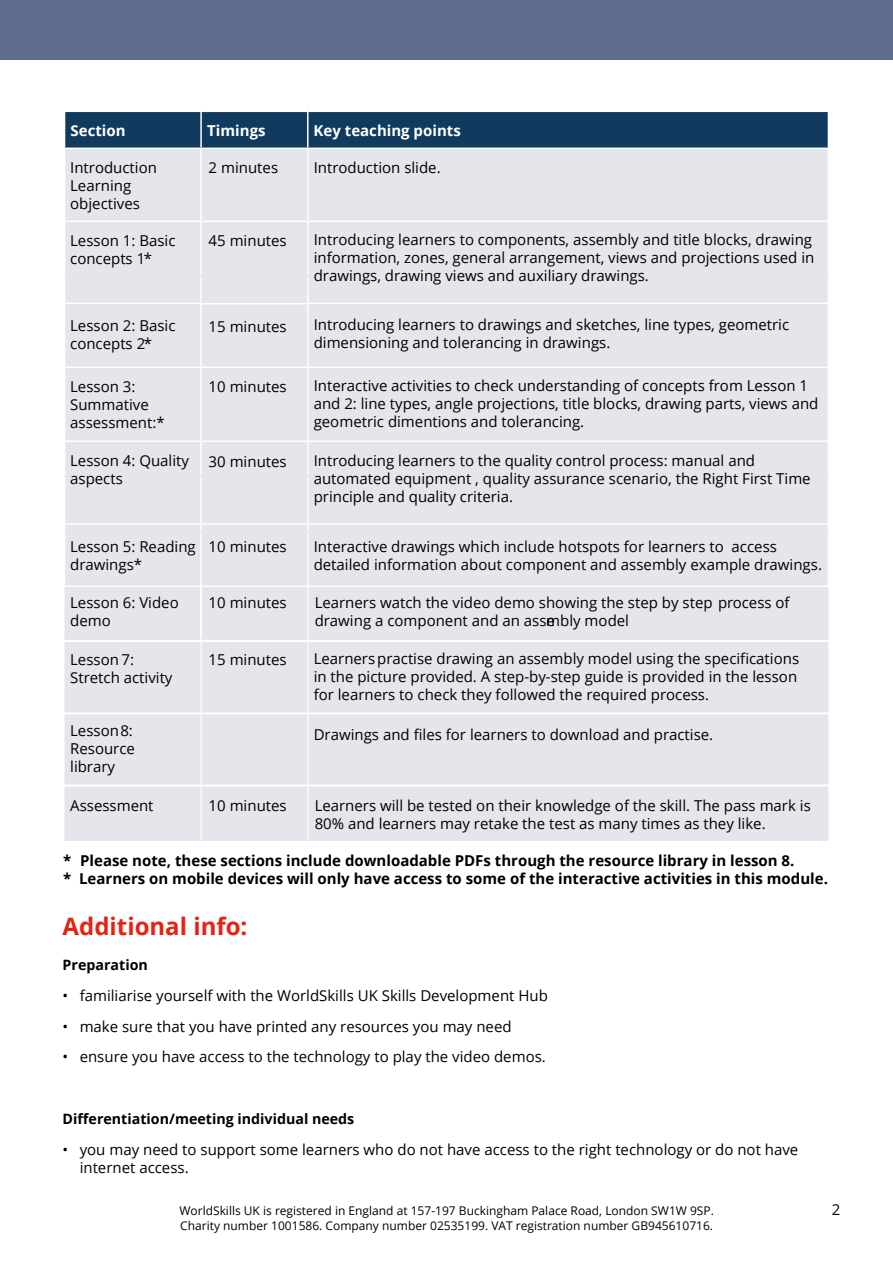
<style>
.page{position:relative;width:893px;height:1263px;background:#fff}
.page>*{position:absolute;margin:0;border:0;box-sizing:border-box;transform-origin:0 0}
.t1{font:700 24px "Open Sans";color:#e42313}
.t2{font:15px/18px "Open Sans";color:#000}
.t3{font:700 15px/18px "Open Sans";color:#000}
.t4{font:700 15px "Open Sans";color:#fff}
.t5{font:700 14.25px "Open Sans";color:#000}
.t6{font:12px/15px "Open Sans";color:#000}
.s1{font-style:inherit}
</style>
<div class="page">
<div style="left:0;top:0;width:893px;height:60px;background:#606c8b"></div>
<div style="left:65px;top:112px;width:763px;height:36px;background:#103a5e"></div>
<div style="left:65px;top:149px;width:763px;height:692px;background:#e5e5ec"></div>
<hr style="left:200px;top:112px;width:2px;height:36px;background:#fff">
<hr style="left:307px;top:112px;width:2px;height:36px;background:#fff">
<hr style="left:200px;top:149px;width:2px;height:72px;background:#fff">
<hr style="left:307px;top:149px;width:2px;height:72px;background:#fff">
<hr style="left:64px;top:221px;width:137px;height:1px;background:#fff">
<hr style="left:201px;top:221px;width:107px;height:1px;background:#fff">
<hr style="left:200px;top:222px;width:2px;height:54px;background:#fff">
<hr style="left:308px;top:221px;width:521px;height:1px;background:#fff">
<hr style="left:307px;top:222px;width:2px;height:54px;background:#fff">
<hr style="left:63px;top:302px;width:137px;height:2px;background:#fff">
<hr style="left:200px;top:303px;width:106px;height:2px;background:#fff">
<hr style="left:200px;top:277px;width:2px;height:90px;background:#fff">
<hr style="left:308px;top:302px;width:521px;height:2px;background:#fff">
<hr style="left:307px;top:277px;width:2px;height:90px;background:#fff">
<hr style="left:64px;top:367px;width:137px;height:1px;background:#fff">
<hr style="left:201px;top:367px;width:107px;height:1px;background:#fff">
<hr style="left:200px;top:368px;width:2px;height:107px;background:#fff">
<hr style="left:308px;top:367px;width:521px;height:1px;background:#fff">
<hr style="left:307px;top:368px;width:2px;height:107px;background:#fff">
<hr style="left:63px;top:440px;width:137px;height:2px;background:#fff">
<hr style="left:201px;top:440px;width:107px;height:2px;background:#fff">
<hr style="left:200px;top:477px;width:2px;height:53px;background:#fff">
<hr style="left:308px;top:440px;width:521px;height:2px;background:#fff">
<hr style="left:307px;top:477px;width:2px;height:53px;background:#fff">
<hr style="left:63px;top:523px;width:137px;height:2px;background:#fff">
<hr style="left:201px;top:523px;width:107px;height:2px;background:#fff">
<hr style="left:200px;top:532px;width:2px;height:53px;background:#fff">
<hr style="left:308px;top:523px;width:522px;height:2px;background:#fff">
<hr style="left:307px;top:532px;width:2px;height:53px;background:#fff">
<hr style="left:64px;top:585px;width:137px;height:2px;background:#fff">
<hr style="left:201px;top:585px;width:107px;height:2px;background:#fff">
<hr style="left:308px;top:585px;width:521px;height:2px;background:#fff">
<hr style="left:63px;top:640px;width:830px;height:2px;background:#fff">
<hr style="left:306px;top:585px;width:3px;height:254px;background:#fff">
<hr style="left:0;top:712px;width:891px;height:3px;background:#fff">
<hr style="left:0;top:784px;width:891px;height:3px;background:#fff">
<hr style="left:200px;top:585px;width:2px;height:255px;background:#fff">
<p class="t4" style="left:71px;top:119px;width:57px">Section</p>
<p class="t4" style="left:207px;top:119px;width:60px">Timings</p>
<p class="t4" style="left:314px;top:119px;width:149px">Key teaching points</p>
<p class="t2" style="left:70px;top:158px;width:88px">Introduction<br>Learning objectives</p>
<p class="t2" style="left:209px;top:158px;width:71px">2 minutes</p>
<p class="t2" style="left:314px;top:158px;width:129px">Introduction slide.</p>
<p class="t2" style="left:70px;top:231px;width:107px">Lesson 1: Basic concepts 1*</p>
<p class="t2" style="left:209px;top:231px;width:80px">45 minutes</p>
<p class="t2" style="left:314px;top:231px;width:502px">Introducing learners to components, assembly and title blocks, drawing information, zones, general arrangement, views and projections used in drawings, drawing views and auxiliary drawings.</p>
<p class="t2" style="left:70px;top:317px;width:107px">Lesson 2: Basic concepts 2*</p>
<p class="t2" style="left:209px;top:317px;width:80px">15 minutes</p>
<p class="t2" style="left:314px;top:316px;width:477px">Introducing learners to drawings and sketches, line types, geometric dimensioning and tolerancing in drawings.</p>
<p class="t2" style="left:70px;top:377px;width:96px">Lesson 3:<br>Summative assessment:*</p>
<p class="t2" style="left:209px;top:377px;width:80px">10 minutes</p>
<p class="t2" style="left:314px;top:377px;width:506px">Interactive activities to check understanding of concepts from Lesson 1 and 2: line types, angle projections, title blocks, drawing parts, views and geometric dimentions and tolerancing.</p>
<p class="t2" style="left:70px;top:451px;width:120px">Lesson 4: Quality aspects</p>
<p class="t2" style="left:209px;top:453px;width:80px">30 minutes</p>
<p class="t2" style="left:314px;top:451px;width:499px">Introducing learners to the quality control process: manual and automated equipment , quality assurance scenario, the Right First Time principle and quality criteria.</p>
<p class="t2" style="left:70px;top:537px;width:127px">Lesson 5: Reading drawings*</p>
<p class="t2" style="left:209px;top:537px;width:80px">10 minutes</p>
<p class="t2" style="left:314px;top:537px;width:510px">Interactive drawings which include hotspots for learners to access detailed information about component and assembly example drawings.</p>
<p class="t2" style="left:70px;top:593px;width:110px">Lesson 6: Video demo</p>
<p class="t2" style="left:209px;top:593px;width:80px">10 minutes</p>
<p class="t2" style="left:315px;top:593px;width:477px">Learners watch the video demo showing the step by step process of drawing a component and an assembly model</p>
<p class="t2" style="left:70px;top:650px;width:104px">Lesson 7:<br>Stretch activity</p>
<p class="t2" style="left:209px;top:650px;width:80px">15 minutes</p>
<p class="t2" style="left:314px;top:649px;width:487px">Learners practise drawing an assembly model using the specifications in the picture provided. A step-by-step guide is provided in the lesson for learners to check they followed the required process.</p>
<p class="t2" style="left:70px;top:721px;width:66px">Lesson 8:<br>Resource library</p>
<p class="t2" style="left:314px;top:725px;width:401px">Drawings and files for learners to download and practise.</p>
<p class="t2" style="left:70px;top:796px;width:85px">Assessment</p>
<p class="t2" style="left:209px;top:796px;width:80px">10 minutes</p>
<p class="t2" style="left:315px;top:796px;width:498px">Learners will be tested on their knowledge of the skill. The pass mark is<br>80% and learners may retake the test as many times as they like.</p>
<p class="t3" style="left:63px;top:851px;width:766px"><span class="s1">* Please note, these sections</span> include <span class="s1">downloadable PDFs through the</span> resource library in lesson 8.<br>* Learners on mobile devices will only have access to some of the interactive activities in this module.</p>
<h1 class="t1" style="left:63px;top:909px;width:186px">Additional info:</h1>
<p class="t5" style="left:63px;top:955px;width:87px">Preparation</p>
<p class="t2" style="left:63px;top:986px;width:487px">• familiarise yourself with the WorldSkills UK Skills Development Hub</p>
<p class="t2" style="left:63px;top:1017px;width:450px">• make sure that you have printed any resources you may need</p>
<p class="t2" style="left:63px;top:1047px;width:485px">• ensure you have access to the technology to play the video demos.</p>
<p class="t5" style="left:63px;top:1109px;width:293px">Differentiation/meeting individual needs</p>
<p class="t2" style="left:80px;top:1140px;width:720px;text-indent:-17px">• you may need to support some learners who do not have access to the right technology or do not have internet access.</p>
<p class="t6" style="left:179px;top:1203px;width:536px">WorldSkills UK is registered in England at 157-197 Buckingham Palace Road, London SW1W 9SP.<br>Charity number 1001586. Company number 02535199. VAT registration number GB945610716.</p>
<p class="t2" style="left:832px;top:1200px;width:10px">2</p>
</div>
